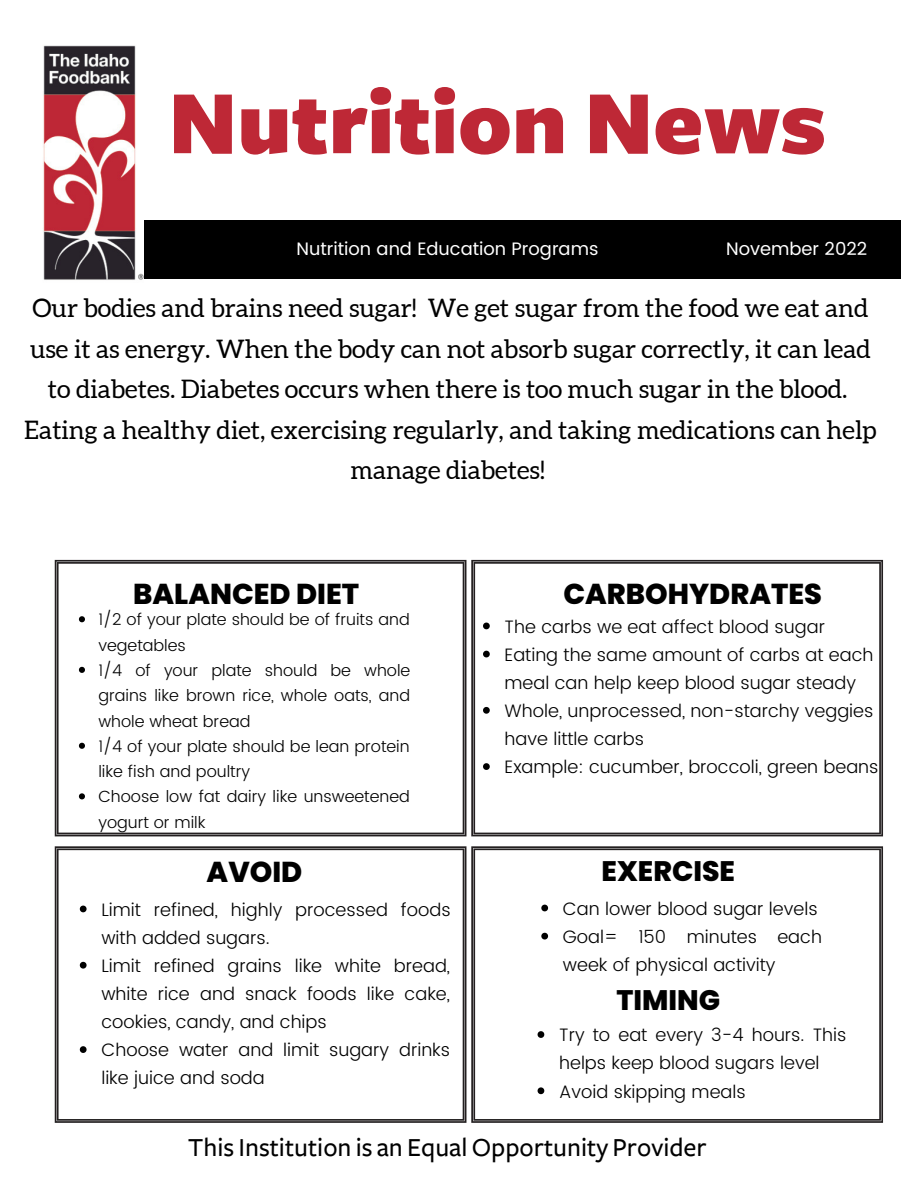
<style>
.page{position:relative;width:918px;height:1188px;background:#fff}
.page>*{position:absolute;margin:0;border:0;box-sizing:border-box;transform-origin:0 0}
.t1{font:900 93.75px "Freight Sans";color:#be2836}
.t2{font:800 28.8px "Poppins";color:#000}
.t3{font:800 28.2px "Poppins";color:#000}
.t4{font:500 27px "Freight Sans";color:#000}
.t5{font:25.5px/40.5px "Aleo";color:#000;text-align:center}
.t6{font:300 18px/28.2px "Poppins";color:#000}
.t7{font:18px "Poppins";color:#fff}
.t8{font:300 16.2px/25.3px "Poppins";color:#000}
</style>
<div class="page">
<div style="left:42px;top:220px;width:859px;height:59px;background:#000"></div>
<img style="left:42px;top:45px;width:102px;height:235px">
<svg style="left:55px;top:846px;width:411px;height:277px"></svg>
<svg style="left:80px;top:906px;width:7px;height:6px"></svg>
<svg style="left:80px;top:962px;width:7px;height:7px"></svg>
<svg style="left:80px;top:1046px;width:7px;height:7px"></svg>
<svg style="left:471px;top:560px;width:412px;height:276px"></svg>
<svg style="left:471px;top:846px;width:412px;height:277px"></svg>
<svg style="left:55px;top:560px;width:411px;height:276px"></svg>
<h1 class="t1" style="left:169px;top:78px;width:659px">Nutrition News</h1>
<p class="t7" style="left:297px;top:238px;width:303px">Nutrition and Education Programs</p>
<p class="t7" style="left:726px;top:238px;width:143px">November 2022</p>
<p class="t5" style="left:24px;top:289px;width:854px">Our bodies and brains need sugar! We get sugar from the food we eat and use it as energy. When the body can not absorb sugar correctly, it can lead to diabetes. Diabetes occurs when there is too much sugar in the blood.<br>Eating a healthy diet, exercising regularly, and taking medications can help manage diabetes!</p>
<h2 class="t2" style="left:133px;top:574px;width:228px">BALANCED DIET</h2>
<p class="t8" style="left:98px;top:607px;width:314px">1/2 of your plate should be of fruits and vegetables<br>1/4 of your plate should be whole grains like brown rice, whole oats, and whole wheat bread<br>1/4 of your plate should be lean protein like fish and poultry<br>Choose low fat dairy like unsweetened yogurt or milk</p>
<h2 class="t2" style="left:563px;top:574px;width:260px">CARBOHYDRATES</h2>
<p class="t6" style="left:505px;top:612px;width:375px">The carbs we eat affect blood sugar Eating the same amount of carbs at each meal can help keep blood sugar steady Whole, unprocessed, non-starchy veggies have little carbs<br>Example: cucumber, broccoli, green beans</p>
<h2 class="t2" style="left:207px;top:851px;width:97px">AVOID</h2>
<h3 class="t3" style="left:602px;top:851px;width:135px">EXERCISE</h3>
<p class="t6" style="left:101px;top:895px;width:351px">Limit refined, highly processed foods with added sugars.<br>Limit refined grains like white bread, white rice and snack foods like cake, cookies, candy, and chips<br>Choose water and limit sugary drinks like juice and soda</p>
<p class="t6" style="left:563px;top:894px;width:261px">Can lower blood sugar levels<br>Goal= 150 minutes each week of physical activity</p>
<h3 class="t3" style="left:616px;top:980px;width:105px">TIMING</h3>
<p class="t6" style="left:559px;top:1021px;width:289px">Try to eat every 3-4 hours. This helps keep blood sugars level<br>Avoid skipping meals</p>
<h3 class="t4" style="left:188px;top:1134px;width:520px">This Institution is an Equal Opportunity Provider</h3>
</div>
